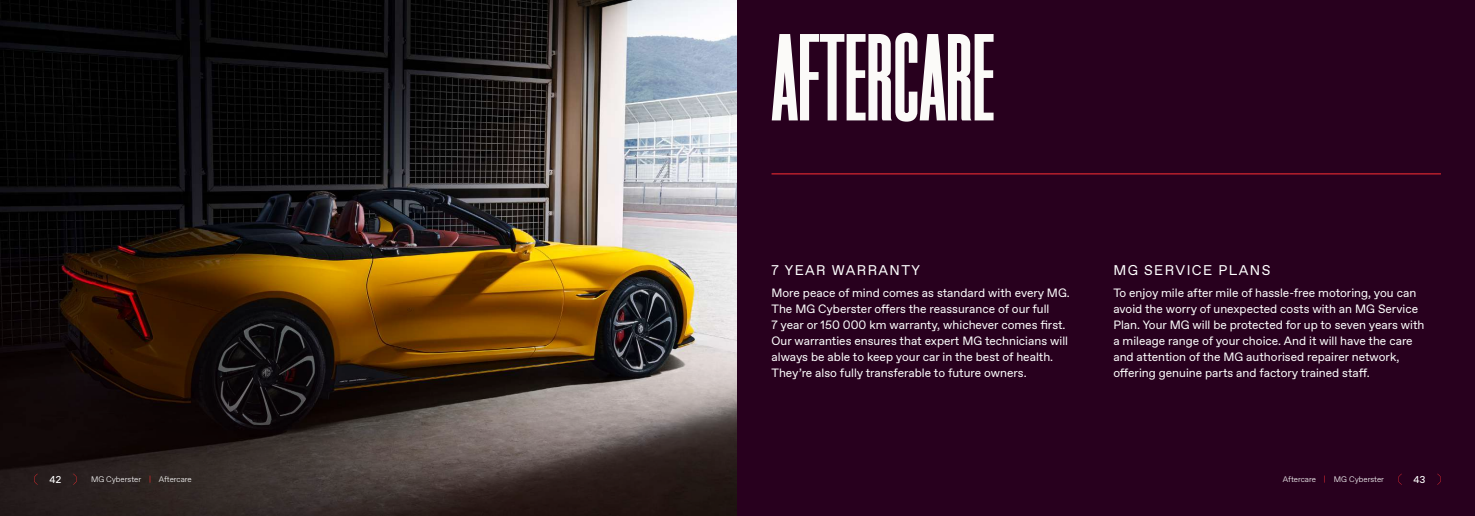
<style>
.page{position:relative;width:1475px;height:516px;background:#fff}
.page>*{position:absolute;margin:0;border:0;box-sizing:border-box;transform-origin:0 0}
.t1{font:800 120px "ES Nein";color:#fbfaf8}
.t2{font:14px "ABC Favorit";letter-spacing:.1em;color:#fff}
.t3{font:12px/16px "ABC Favorit";color:#fff}
.t4{font:10px "ABC Favorit Mono";color:#fff}
.t5{font:300 8px "ABC Favorit";color:#fff}
.s1{color:#fd2f33}
</style>
<div class="page">
<img style="left:0;top:0;width:737px;height:254px">
<svg style="left:0;top:254px;width:737px;height:262px;background:#4c3924"></svg>
<div style="left:737px;top:0;width:737px;height:516px;background:#28001e"></div>
<hr style="left:771px;top:174px;width:669px;height:1px;background:#fd2f33">
<svg style="left:34px;top:474px;width:4px;height:11px"></svg>
<svg style="left:73px;top:474px;width:4px;height:11px"></svg>
<svg style="left:1398px;top:474px;width:3px;height:10px"></svg>
<h1 class="t1" style="left:771px;top:15px;width:224px">AFTERCARE</h1>
<p class="t2" style="left:771px;top:262px;width:150px">7 YEAR WARRANTY</p>
<p class="t3" style="left:771px;top:286px;width:300px">More peace of mind comes as standard with every MG.<br>The MG Cyberster offers the reassurance of our full<br>7 year or 150 000 km warranty, whichever comes first.<br>Our warranties ensures that expert MG technicians will always be able to keep your car in the best of health.<br>They’re also fully transferable to future owners.</p>
<p class="t2" style="left:1113px;top:262px;width:159px">MG SERVICE PLANS</p>
<p class="t3" style="left:1113px;top:286px;width:312px">To enjoy mile after mile of hassle-free motoring, you can avoid the worry of unexpected costs with an MG Service Plan. Your MG will be protected for up to seven years with a mileage range of your choice. And it will have the care and attention of the MG authorised repairer network, offering genuine parts and factory trained staff.</p>
<p class="t4" style="left:49px;top:473px;width:13px">42</p>
<p class="t5" style="left:91px;top:475px;width:102px">MG Cyberster <span class="s1">|</span> Aftercare</p>
<p class="t5" style="left:1282px;top:475px;width:103px">Aftercare <span class="s1">|</span> MG Cyberster</p>
<p class="t4" style="left:1413px;top:473px;width:13px">43</p>
</div>
